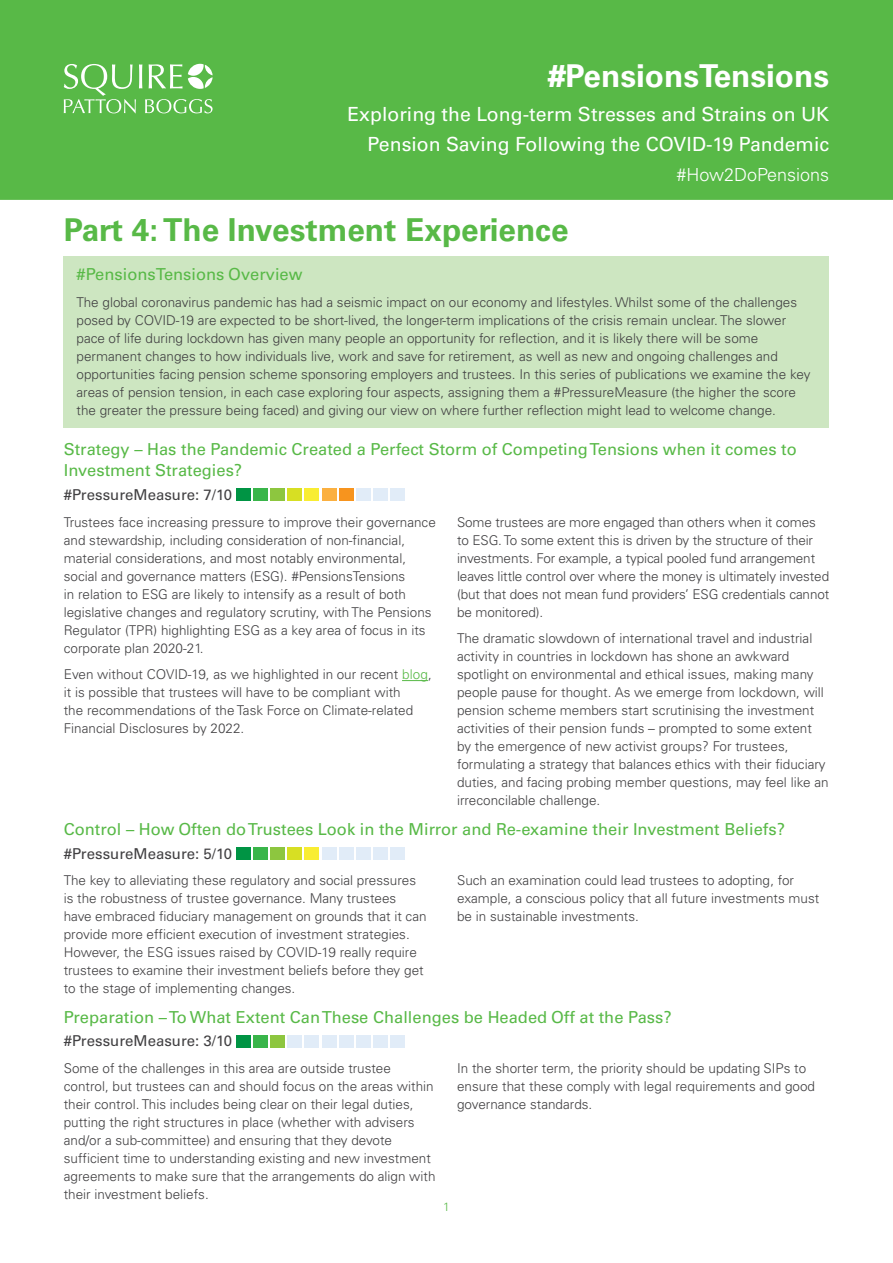
<style>
.page{position:relative;width:893px;height:1263px;background:#fff}
.page>*{position:absolute;margin:0;border:0;box-sizing:border-box;transform-origin:0 0}
.Body_Span{font:700 31.5px "Univers LTCYR 65";color:#58b947}
.Main_Heading{font:700 31.5px "Univers LTCYR 65";color:#fff}
.Main_Heading-2{font:19.5px/30px "Univers LTCYR 55 Roman";color:#fff;text-align:right}
.Main_Heading-3{font:300 18px "Univers LTCYR 45";color:#fff}
.Body_Span-2{font:16.5px/21px "Univers LTCYR 55 Roman";color:#58b947}
.Body{font:16.5px "Univers LTCYR 55 Roman";color:#58b947}
.Body_Span-3{font:15px "Univers LTCYR 55 Roman";color:#414042}
.Body-2{font:300 13.5px/18px "Univers LTCYR 45";color:#414042}
.t1{font:300 12px "Univers LTCYR 45";color:#58b947}
.s1{color:#58b947}
</style>
<div class="page">
<div style="left:0;top:0;width:893px;height:200px;background:#58b947"></div>
<svg style="left:64px;top:64px;width:149px;height:49px;background:#7dc86f"></svg>
<div style="left:64px;top:256px;width:765px;height:172px;background:#cde6c1"></div>
<div style="left:236px;top:488px;width:15px;height:12px;background:#009444"></div>
<div style="left:322px;top:488px;width:14px;height:12px;background:#fbb040"></div>
<div style="left:253px;top:488px;width:15px;height:12px;background:#39b54a"></div>
<div style="left:339px;top:488px;width:15px;height:12px;background:#f7941e"></div>
<div style="left:270px;top:488px;width:15px;height:12px;background:#8dc63f"></div>
<div style="left:356px;top:488px;width:15px;height:12px;background:#e1ecf8"></div>
<div style="left:287px;top:488px;width:15px;height:12px;background:#d7df23"></div>
<div style="left:373px;top:488px;width:15px;height:12px;background:#e1ecf8"></div>
<div style="left:305px;top:488px;width:14px;height:12px;background:#f9ed32"></div>
<div style="left:390px;top:488px;width:15px;height:12px;background:#e1ecf8"></div>
<svg style="left:402px;top:680px;width:26px;height:1px"></svg>
<div style="left:236px;top:847px;width:15px;height:12px;background:#009444"></div>
<div style="left:322px;top:847px;width:14px;height:12px;background:#e1ecf8"></div>
<div style="left:253px;top:847px;width:15px;height:12px;background:#39b54a"></div>
<div style="left:339px;top:847px;width:15px;height:12px;background:#e1ecf8"></div>
<div style="left:270px;top:847px;width:15px;height:12px;background:#8dc63f"></div>
<div style="left:356px;top:847px;width:15px;height:12px;background:#e1ecf8"></div>
<div style="left:287px;top:847px;width:15px;height:12px;background:#d7df23"></div>
<div style="left:373px;top:847px;width:15px;height:12px;background:#e1ecf8"></div>
<div style="left:305px;top:847px;width:14px;height:12px;background:#f9ed32"></div>
<div style="left:390px;top:847px;width:15px;height:12px;background:#e1ecf8"></div>
<div style="left:236px;top:1035px;width:15px;height:12px;background:#009444"></div>
<div style="left:322px;top:1035px;width:14px;height:12px;background:#e1ecf8"></div>
<div style="left:253px;top:1035px;width:15px;height:12px;background:#39b54a"></div>
<div style="left:339px;top:1035px;width:15px;height:12px;background:#e1ecf8"></div>
<div style="left:270px;top:1035px;width:15px;height:12px;background:#8dc63f"></div>
<div style="left:356px;top:1035px;width:15px;height:12px;background:#e1ecf8"></div>
<div style="left:287px;top:1035px;width:15px;height:12px;background:#e1ecf8"></div>
<div style="left:373px;top:1035px;width:15px;height:12px;background:#e1ecf8"></div>
<div style="left:305px;top:1035px;width:14px;height:12px;background:#e1ecf8"></div>
<div style="left:390px;top:1035px;width:15px;height:12px;background:#e1ecf8"></div>
<p class="Main_Heading" style="left:548px;top:53px;width:283px">#PensionsTensions</p>
<p class="Main_Heading-2" style="left:347px;top:98px;width:483px">Exploring the Long-term Stresses and Strains on UK<br>Pension Saving Following the COVID-19 Pandemic</p>
<p class="Main_Heading-3" style="left:676px;top:162px;width:154px">#How2DoPensions</p>
<p class="Body_Span" style="left:64px;top:208px;width:506px">Part 4: The Investment Experience</p>
<p class="Body" style="left:77px;top:263px;width:228px">#PensionsTensions Overview</p>
<p class="Body-2" style="left:77px;top:293px;width:735px">The global coronavirus pandemic has had a seismic impact on our economy and lifestyles. Whilst some of the challenges posed by COVID-19 are expected to be short-lived, the longer-term implications of the crisis remain unclear. The slower pace of life during lockdown has given many people an opportunity for reflection, and it is likely there will be some permanent changes to how individuals live, work and save for retirement, as well as new and ongoing challenges and opportunities facing pension scheme sponsoring employers and trustees. In this series of publications we examine the key areas of pension tension, in each case exploring four aspects, assigning them a #PressureMeasure (the higher the score the greater the pressure being faced) and giving our view on where further reflection might lead to welcome change.</p>
<p class="Body_Span-2" style="left:64px;top:438px;width:734px">Strategy – Has the Pandemic Created a Perfect Storm of Competing Tensions when it comes to<br>Investment Strategies?</p>
<p class="Body_Span-3" style="left:64px;top:484px;width:170px">#PressureMeasure: 7/10</p>
<p class="Body-2" style="left:64px;top:513px;width:374px">Trustees face increasing pressure to improve their governance and stewardship, including consideration of non-financial, material considerations, and most notably environmental, social and governance matters (ESG). #PensionsTensions<br>in relation to ESG are likely to intensify as a result of both legislative changes and regulatory scrutiny, with The Pensions Regulator (TPR) highlighting ESG as a key area of focus in its corporate plan 2020-21.</p>
<p class="Body-2" style="left:64px;top:665px;width:370px">Even without COVID-19, as we highlighted in our recent <span class="s1">blog</span>, it is possible that trustees will have to be compliant with<br>the recommendations of the Task Force on Climate-related Financial Disclosures by 2022.</p>
<p class="Body-2" style="left:457px;top:513px;width:374px">Some trustees are more engaged than others when it comes to ESG. To some extent this is driven by the structure of their investments. For example, a typical pooled fund arrangement leaves little control over where the money is ultimately invested (but that does not mean fund providers’ ESG credentials cannot be monitored).</p>
<p class="Body-2" style="left:457px;top:629px;width:373px">The dramatic slowdown of international travel and industrial activity in countries in lockdown has shone an awkward spotlight on environmental and ethical issues, making many people pause for thought. As we emerge from lockdown, will pension scheme members start scrutinising the investment activities of their pension funds – prompted to some extent by the emergence of new activist groups? For trustees, formulating a strategy that balances ethics with their fiduciary duties, and facing probing member questions, may feel like an irreconcilable challenge.</p>
<p class="Body_Span-2" style="left:64px;top:818px;width:723px">Control – How Often do Trustees Look in the Mirror and Re-examine their Investment Beliefs?</p>
<p class="Body_Span-3" style="left:64px;top:843px;width:170px">#PressureMeasure: 5/10</p>
<p class="Body-2" style="left:64px;top:871px;width:364px">The key to alleviating these regulatory and social pressures is the robustness of trustee governance. Many trustees have embraced fiduciary management on grounds that it can provide more efficient execution of investment strategies.<br>However, the ESG issues raised by COVID-19 really require trustees to examine their investment beliefs before they get to the stage of implementing changes.</p>
<p class="Body-2" style="left:457px;top:871px;width:364px">Such an examination could lead trustees to adopting, for example, a conscious policy that all future investments must be in sustainable investments.</p>
<p class="Body_Span-2" style="left:64px;top:1005px;width:609px">Preparation – To What Extent Can These Challenges be Headed Off at the Pass?</p>
<p class="Body_Span-3" style="left:64px;top:1030px;width:170px">#PressureMeasure: 3/10</p>
<p class="Body-2" style="left:64px;top:1059px;width:373px">Some of the challenges in this area are outside trustee control, but trustees can and should focus on the areas within their control. This includes being clear on their legal duties, putting the right structures in place (whether with advisers and/or a sub-committee) and ensuring that they devote sufficient time to understanding existing and new investment agreements to make sure that the arrangements do align with their investment beliefs.</p>
<p class="Body-2" style="left:457px;top:1059px;width:359px">In the shorter term, the priority should be updating SIPs to ensure that these comply with legal requirements and good governance standards.</p>
<p class="t1" style="left:443px;top:1199px;width:8px">1</p>
</div>
